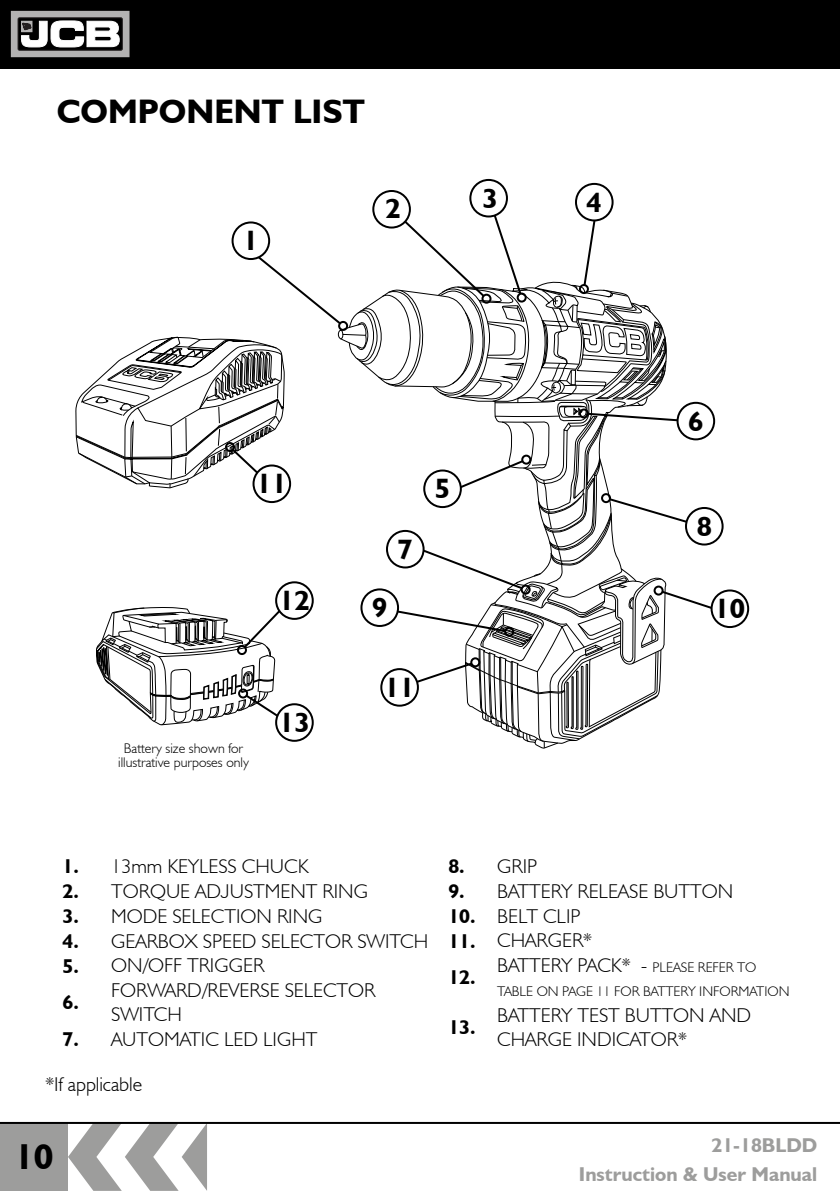
<style>
.page{position:relative;width:840px;height:1191px;background:#fff}
.page>*{position:absolute;margin:0;border:0;box-sizing:border-box;transform-origin:0 0}
.t1{font:700 36px "JCB Euro";color:#000}
.t2{font:700 34px "JCB Euro";color:#000}
.t3{font:700 28px "JCB Euro";color:#000}
.t4{font:300 20px/37px "JCB Euro";color:#000}
.t5{font:700 20px/29.6px "JCB Euro";color:#9d9d9c;text-align:right}
.t6{font:700 20px "JCB Euro";color:#000}
.t7{font:300 14px/14px "JCB Euro";color:#000;text-align:center}
.s1{font-weight:700}
.s2{font-size:14px}
</style>
<div class="page">
<svg style="left:68px;top:1124px;width:139px;height:66px"></svg>
<div style="left:0;top:1123px;width:68px;height:68px;background:#9d9d9c"></div>
<div style="left:0;top:0;width:839px;height:68px;background:#000"></div>
<svg style="left:13px;top:13px;width:114px;height:42px"></svg>
<div style="left:11px;top:11px;width:118px;height:46px;border:1px solid #b3b2b2"></div>
<svg style="left:18px;top:18px;width:104px;height:32px"></svg>
<div style="left:18px;top:18px;width:104px;height:32px;border:1px solid #231f20"></div>
<svg style="left:21px;top:21px;width:98px;height:26px"></svg>
<hr style="left:0;top:1122px;width:839px;height:2px;background:#000">
<svg style="left:373px;top:191px;width:36px;height:36px"></svg>
<div style="left:372px;top:190px;width:38px;height:38px;border:2px solid #000;border-radius:50%"></div>
<div style="left:469px;top:179px;width:38px;height:38px;border:2px solid #000;border-radius:50%"></div>
<svg style="left:575px;top:184px;width:37px;height:36px"></svg>
<div style="left:574px;top:183px;width:39px;height:38px;border:2px solid #000;border-radius:50%"></div>
<div style="left:676px;top:402px;width:38px;height:38px;border:2px solid #000;border-radius:50%"></div>
<div style="left:684px;top:507px;width:39px;height:38px;border:2px solid #000;border-radius:50%"></div>
<div style="left:710px;top:589px;width:38px;height:39px;border:2px solid #000;border-radius:50%"></div>
<svg style="left:75px;top:196px;width:638px;height:553px"></svg>
<div style="left:225px;top:442px;width:10px;height:10px;border:2px solid #000;border-radius:50%"></div>
<div style="left:276px;top:704px;width:36px;height:37px;background:#fff;border-radius:50%"></div>
<div style="left:275px;top:703px;width:38px;height:39px;border:2px solid #000;border-radius:50%"></div>
<div style="left:253px;top:465px;width:37px;height:37px;background:#fff;border-radius:50%"></div>
<div style="left:252px;top:464px;width:39px;height:39px;border:2px solid #000;border-radius:50%"></div>
<h2 class="t2" style="left:57px;top:91px;width:309px">COMPONENT LIST</h2>
<h3 class="t3" style="left:243px;top:223px;width:17px">1</h3>
<h3 class="t3" style="left:385px;top:190px;width:17px">2</h3>
<h3 class="t3" style="left:482px;top:181px;width:17px">3</h3>
<h3 class="t3" style="left:586px;top:185px;width:17px">4</h3>
<h3 class="t3" style="left:256px;top:466px;width:32px">11</h3>
<h3 class="t3" style="left:397px;top:532px;width:17px">7</h3>
<h3 class="t3" style="left:434px;top:471px;width:17px">5</h3>
<h3 class="t3" style="left:279px;top:583px;width:32px">12</h3>
<h3 class="t3" style="left:372px;top:590px;width:17px">9</h3>
<p class="t7" style="left:118px;top:740px;width:132px">Battery size shown for illustrative purposes only</p>
<h3 class="t3" style="left:279px;top:705px;width:32px">13</h3>
<h3 class="t3" style="left:384px;top:670px;width:32px">11</h3>
<h3 class="t3" style="left:687px;top:404px;width:17px">6</h3>
<h3 class="t3" style="left:696px;top:509px;width:17px">8</h3>
<h3 class="t3" style="left:714px;top:591px;width:32px">10</h3>
<p class="t4" style="left:62px;top:847px;width:247px"><span class="s1">1.</span> 13mm KEYLESS CHUCK</p>
<p class="t4" style="left:62px;top:872px;width:307px"><span class="s1">2.</span> TORQUE ADJUSTMENT RING</p>
<p class="t4" style="left:62px;top:897px;width:261px"><span class="s1">3.</span> MODE SELECTION RING</p>
<p class="t4" style="left:62px;top:921px;width:367px"><span class="s1">4.</span> GEARBOX SPEED SELECTOR SWITCH</p>
<p class="t4" style="left:62px;top:946px;width:203px"><span class="s1">5.</span> ON/OFF TRIGGER<br><span class="s1">6.</span></p>
<p class="t4" style="left:111px;top:978px;width:265px;line-height:24px">FORWARD/REVERSE SELECTOR<br>SWITCH</p>
<p class="t4" style="left:62px;top:1020px;width:256px"><span class="s1">7.</span> AUTOMATIC LED LIGHT</p>
<p class="t4" style="left:45px;top:1064px;width:98px">*If applicable</p>
<p class="t4" style="left:448px;top:847px;width:90px"><span class="s1">8.</span> GRIP</p>
<p class="t4" style="left:448px;top:872px;width:286px"><span class="s1">9.</span> BATTERY RELEASE BUTTON</p>
<p class="t4" style="left:448px;top:896px;width:134px"><span class="s1">10.</span> BELT CLIP</p>
<p class="t4" style="left:448px;top:921px;width:145px"><span class="s1">11.</span> CHARGER*<br><span class="s1">12.</span></p>
<p class="t4" style="left:497px;top:946px;width:260px">BATTERY PACK* - <span class="s2">PLEASE REFER TO</span></p>
<p class="t7" style="left:497px;top:984px;width:293px">TABLE ON PAGE 11 FOR BATTERY INFORMATION</p>
<p class="t6" style="left:448px;top:1014px;width:29px">13.</p>
<p class="t4" style="left:497px;top:1002px;width:255px;line-height:24px">BATTERY TEST BUTTON AND<br>CHARGE INDICATOR*</p>
<h1 class="t1" style="left:14px;top:1134px;width:41px">10</h1>
<p class="t5" style="left:578px;top:1129px;width:240px">21-18BLDD<br>Instruction &amp; User Manual</p>
</div>
